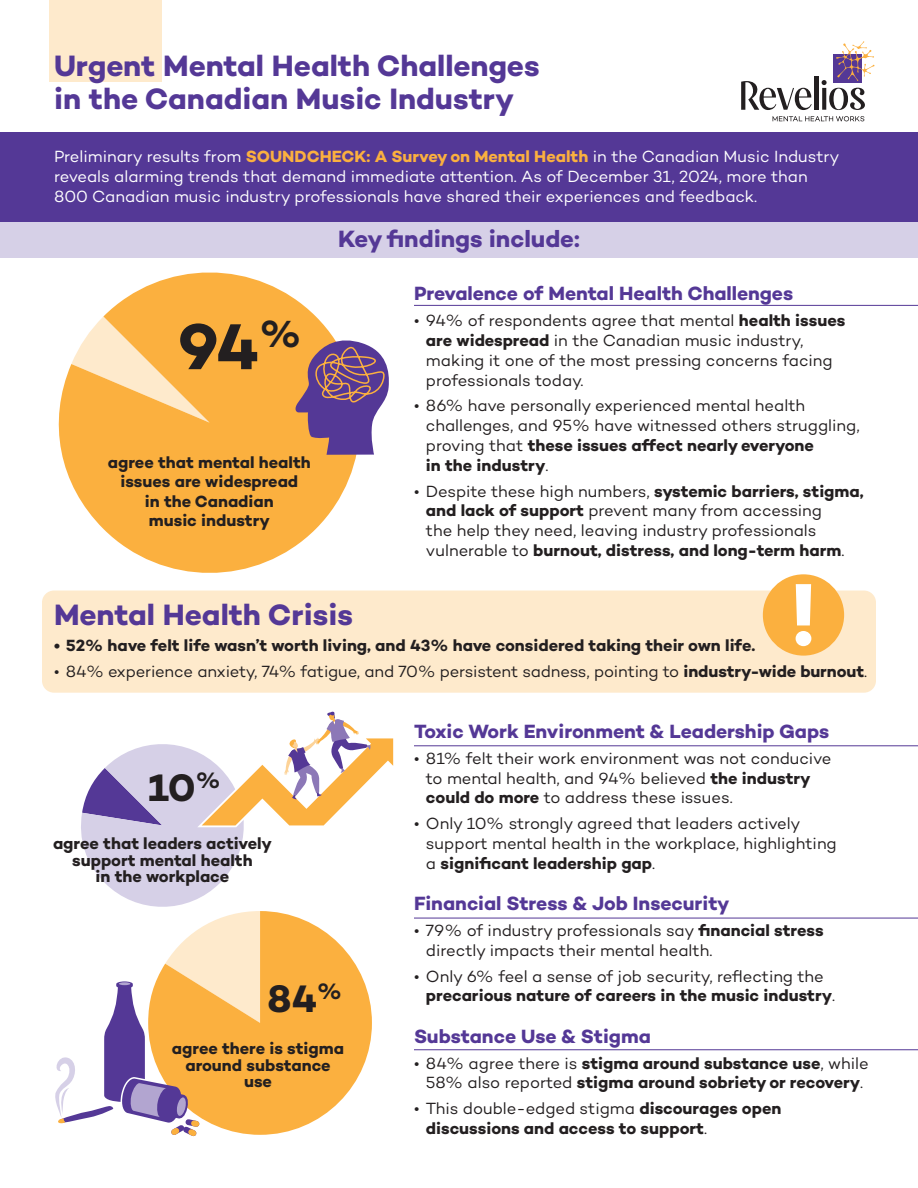
<style>
.page{position:relative;width:918px;height:1188px;background:#fff}
.page>*{position:absolute;margin:0;border:0;box-sizing:border-box;transform-origin:0 0}
.t1{font:700 66px "Campton";color:#231f20}
.t2{font:700 39px "Campton";color:#231f20}
.t3{font:700 30px/33px "Campton";color:#543896}
.t4{font:700 24px "Campton";color:#543896}
.t5{font:700 19.5px "Campton";color:#543896}
.t6{font:16.5px/19.8px "Campton";letter-spacing:-.005em;color:#231f20}
.t7{font:700 16.5px/16.5px "Campton";color:#231f20;text-align:center}
.t8{font:16.5px/19.8px "Campton";color:#fff}
.s1{font-weight:700;color:#fbb03f}
.s2{font-weight:700}
.s3{font-weight:400}
</style>
<div class="page">
<div style="left:42px;top:591px;width:834px;height:102px;background:#feeacc;border-radius:12px"></div>
<div style="left:49px;top:0;width:113px;height:81px;background:#feeacc"></div>
<div style="left:0;top:156px;width:918px;height:101px;background:#d6d0e7"></div>
<div style="left:0;top:132px;width:918px;height:89px;background:#543896"></div>
<svg style="left:58px;top:272px;width:299px;height:301px;fill:#fbb03f"></svg>
<div style="left:763px;top:574px;width:81px;height:82px;background:#fbb03f;border-radius:50%"></div>
<svg style="left:796px;top:584px;width:15px;height:62px"></svg>
<hr style="left:414px;top:305px;width:504px;height:1px;background:#543896">
<hr style="left:414px;top:745px;width:504px;height:1px;background:#543896">
<hr style="left:414px;top:918px;width:504px;height:1px;background:#543896">
<hr style="left:414px;top:1049px;width:504px;height:1px;background:#543896">
<svg style="left:294px;top:335px;width:95px;height:120px;background:#98728b"></svg>
<svg style="left:55px;top:711px;width:339px;height:426px"></svg>
<svg style="left:741px;top:81px;width:71px;height:29px"></svg>
<div style="left:814px;top:76px;width:5px;height:34px;background:#231f20"></div>
<svg style="left:821px;top:41px;width:54px;height:69px"></svg>
<svg style="left:773px;top:116px;width:91px;height:5px"></svg>
<h3 class="t3" style="left:54px;top:49px;width:487px">Urgent Mental Health Challenges in the Canadian Music Industry</h3>
<p class="t8" style="left:54px;top:146px;width:787px">Preliminary results from <span class="s1">SOUNDCHECK: A Survey on Mental Health</span> in the Canadian Music Industry reveals alarming trends that demand immediate attention. As of December 31, 2024, more than<br>800 Canadian music industry professionals have shared their experiences and feedback.</p>
<h1 class="t1" style="left:178px;top:305px;width:125px">94<sup>%</sup></h1>
<p class="t7" style="left:108px;top:452px;width:205px;line-height:19.5px">agree that mental health issues are widespread<br>in the Canadian<br>music industry</p>
<h3 class="t4" style="left:338px;top:224px;width:243px">Key findings include:</h3>
<p class="t5" style="left:414px;top:281px;width:381px">Prevalence of Mental Health Challenges</p>
<p class="t6" style="left:426px;top:310px;width:421px;text-indent:-12px">• 94% of respondents agree that mental <span class="s2">health issues are widespread</span> in the Canadian music industry, making it one of the most pressing concerns facing professionals today.</p>
<p class="t6" style="left:426px;top:396px;width:435px;text-indent:-12px">• 86% have personally experienced mental health challenges, and 95% have witnessed others struggling, proving that <span class="s2">these issues affect nearly everyone<br>in the industry</span>.</p>
<p class="t6" style="left:426px;top:481px;width:439px;text-indent:-12px">• Despite these high numbers, <span class="s2">systemic barriers, stigma, and lack of support</span> prevent many from accessing<br>the help they need, leaving industry professionals vulnerable to <span class="s2">burnout, distress, and long-term harm</span>.</p>
<h3 class="t3" style="left:54px;top:598px;width:301px">Mental Health Crisis</h3>
<p class="t7" style="left:54px;top:637px;width:703px">• 52% have felt life wasn’t worth living, and 43% have considered taking their own life.</p>
<p class="t6" style="left:54px;top:661px;width:815px">• 84% experience anxiety, 74% fatigue, and 70% persistent sadness, pointing to <span class="s2">industry-wide burnout</span>.</p>
<h2 class="t2" style="left:148px;top:763px;width:74px">10<sup>%</sup></h2>
<p class="t7" style="left:53px;top:835px;width:220px">agree that leaders actively support mental health<br>in the workplace</p>
<h2 class="t2" style="left:268px;top:974px;width:76px">84<sup>%</sup></h2>
<p class="t7" style="left:172px;top:1040px;width:174px">agree there is stigma around substance use</p>
<p class="t5" style="left:414px;top:719px;width:417px">Toxic Work Environment &amp; Leadership Gaps</p>
<p class="t6" style="left:426px;top:748px;width:407px;text-indent:-12px">• 81% felt their work environment was not conducive to mental health, and 94% believed <span class="s2">the industry could do more</span> to address these issues.</p>
<p class="t6" style="left:426px;top:813px;width:412px;text-indent:-12px">• Only 10% strongly agreed that leaders actively support mental health in the workplace, highlighting a <span class="s2">significant leadership gap</span>.</p>
<p class="t5" style="left:414px;top:891px;width:317px">Financial Stress &amp; Job Insecurity</p>
<p class="t6" style="left:426px;top:920px;width:399px;text-indent:-12px">• 79% of industry professionals say <span class="s2">financial stress </span>directly impacts their mental health.</p>
<p class="t6" style="left:426px;top:966px;width:411px;text-indent:-12px">• Only 6% feel a sense of job security, reflecting the <span class="s2">precarious nature of careers in the music industry</span>.</p>
<p class="t5" style="left:414px;top:1024px;width:238px">Substance Use &amp; Stigma</p>
<p class="t7" style="left:414px;top:1053px;width:456px;line-height:19.8px"><span class="s3">• 84% agree there is</span> stigma around substance use<span class="s3">, while<br>58% also reported</span> stigma around sobriety or recovery<span class="s3">.</span></p>
<p class="t7" style="left:426px;top:1098px;width:357px;line-height:19.8px;text-align:left;text-indent:-12px"><span class="s3">• This double-edged stigma</span> discourages open discussions and access to support<span class="s3">.</span></p>
</div>
